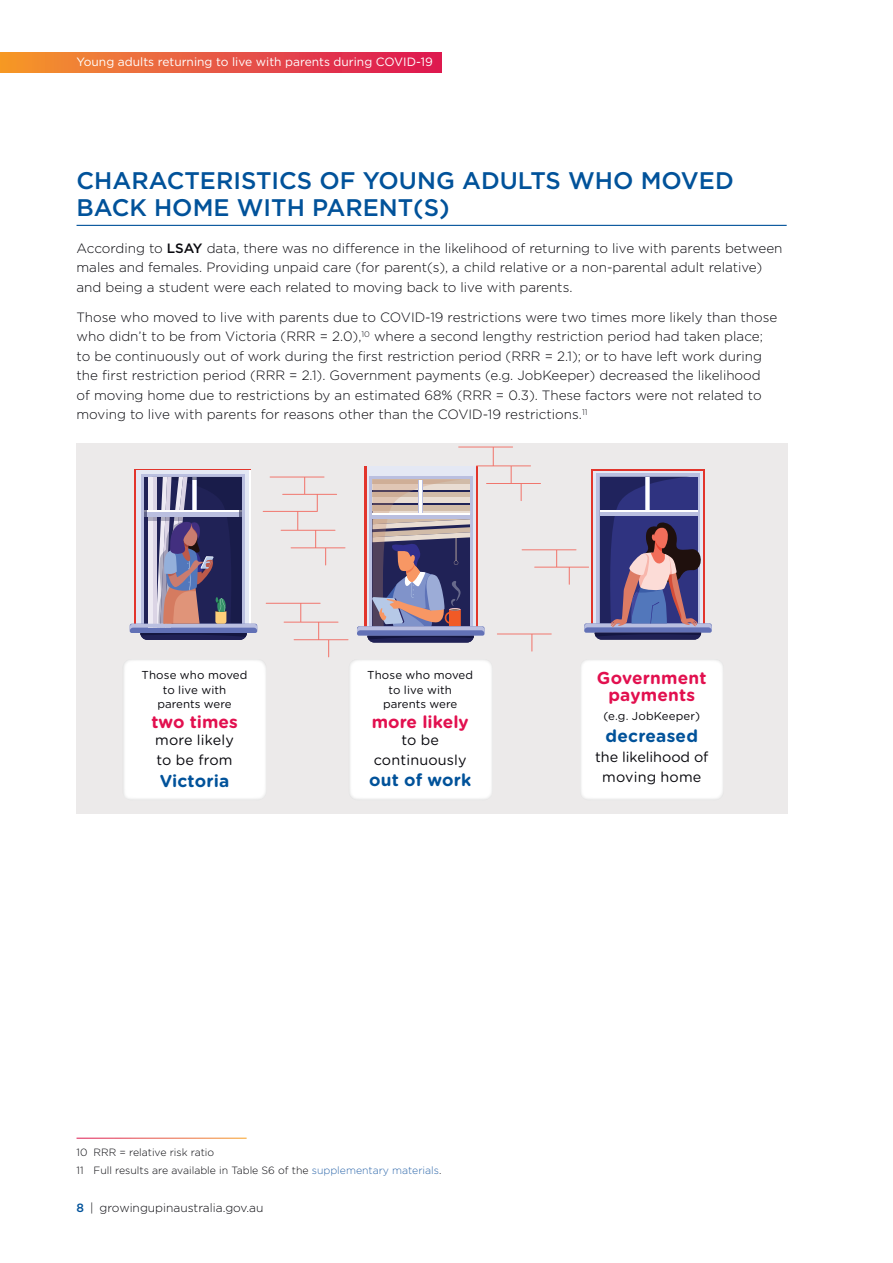
<style>
.page{position:relative;width:893px;height:1263px;background:#fff}
.page>*{position:absolute;margin:0;border:0;box-sizing:border-box;transform-origin:0 0}
.Heading_1{font:500 24px/27px "Gotham";color:#01529a}
.t1{font:700 17.25px/17.2px "Gotham Rounded";color:#e2104f;text-align:center}
.t2{font:700 17.25px "Gotham Rounded";letter-spacing:.01em;color:#01529a}
.t3{font:14.4px/20.1px "Gotham Rounded";letter-spacing:.01em;color:#08080d;text-align:center}
.Body_Text{font:300 13.5px/19.5px "Gotham";color:#08080d}
.t4{font:12px "Gotham";color:#fff}
.t5{font:300 12px "Gotham";color:#08080d}
.t6{font:11.55px/14.4px "Gotham Rounded";letter-spacing:.01em;color:#08080d;text-align:center}
.Footnote_Text{font:300 10.5px "Gotham";color:#08080d}
.s1{font-weight:500}
.s2{color:#2e68aa}
.s3{font-weight:500;color:#01529a}
</style>
<div class="page">
<div style="left:0;top:52px;width:441px;height:21px;background:linear-gradient(to right,#f4992e,#dc1556)"></div>
<hr style="left:77px;top:225px;width:710px;height:1px;background:#01529a">
<div style="left:76px;top:443px;width:711px;height:371px;background:#eceaea"></div>
<svg style="left:137px;top:470px;width:113px;height:158px"></svg>
<hr style="left:249px;top:470px;width:2px;height:158px;background:#fff">
<svg style="left:130px;top:477px;width:127px;height:163px"></svg>
<svg style="left:266px;top:603px;width:82px;height:54px"></svg>
<svg style="left:263px;top:476px;width:82px;height:89px"></svg>
<svg style="left:357px;top:446px;width:355px;height:205px"></svg>
<div style="left:123px;top:659px;width:143px;height:141px;background:#fff;border-radius:8px"></div>
<div style="left:349px;top:659px;width:143px;height:141px;background:#fff;border-radius:8px"></div>
<div style="left:580px;top:659px;width:144px;height:141px;background:#fff;border-radius:8px"></div>
<p class="t4" style="left:77px;top:54px;width:358px">Young adults returning to live with parents during COVID-19</p>
<h3 class="Heading_1" style="left:77px;top:167px;width:659px">CHARACTERISTICS OF YOUNG ADULTS WHO MOVED<br>BACK HOME WITH PARENT(S)</h3>
<p class="Body_Text" style="left:77px;top:238px;width:707px">According to <span class="s1">LSAY</span> data, there was no difference in the likelihood of returning to live with parents between males and females. Providing unpaid care (for parent(s), a child relative or a non-parental adult relative) and being a student were each related to moving back to live with parents.</p>
<p class="Body_Text" style="left:77px;top:307px;width:702px">Those who moved to live with parents due to COVID-19 restrictions were two times more likely than those who didn’t to be from Victoria (RRR = 2.0),<sup>10</sup> where a second lengthy restriction period had taken place; to be continuously out of work during the first restriction period (RRR = 2.1); or to have left work during the first restriction period (RRR = 2.1). Government payments (e.g. JobKeeper) decreased the likelihood of moving home due to restrictions by an estimated 68% (RRR = 0.3). These factors were not related to moving to live with parents for reasons other than the COVID-19 restrictions.<sup>11</sup></p>
<p class="t6" style="left:142px;top:667px;width:107px">Those who moved to live with parents were</p>
<p class="t1" style="left:151px;top:713px;width:88px">two times</p>
<p class="t3" style="left:155px;top:729px;width:80px;text-align:left">more likely to be from</p>
<p class="t2" style="left:160px;top:768px;width:71px">Victoria</p>
<p class="t6" style="left:367px;top:667px;width:107px">Those who moved to live with parents were</p>
<p class="t1" style="left:372px;top:713px;width:98px">more likely</p>
<p class="t3" style="left:374px;top:729px;width:94px">to be continuously</p>
<p class="t2" style="left:369px;top:767px;width:104px">out of work</p>
<p class="t1" style="left:597px;top:669px;width:111px">Government payments</p>
<p class="t6" style="left:603px;top:709px;width:98px">(e.g. JobKeeper)</p>
<p class="t2" style="left:606px;top:723px;width:94px">decreased</p>
<p class="t3" style="left:595px;top:746px;width:115px">the likelihood of moving home</p>
<p class="Footnote_Text" style="left:77px;top:1145px;width:139px">10 RRR = relative risk ratio</p>
<p class="Footnote_Text" style="left:77px;top:1163px;width:366px">11 Full results are available in Table S6 of the <span class="s2">supplementary materials</span>.</p>
<p class="t5" style="left:77px;top:1200px;width:188px"><span class="s3">8</span> | growingupinaustralia.gov.au</p>
</div>
